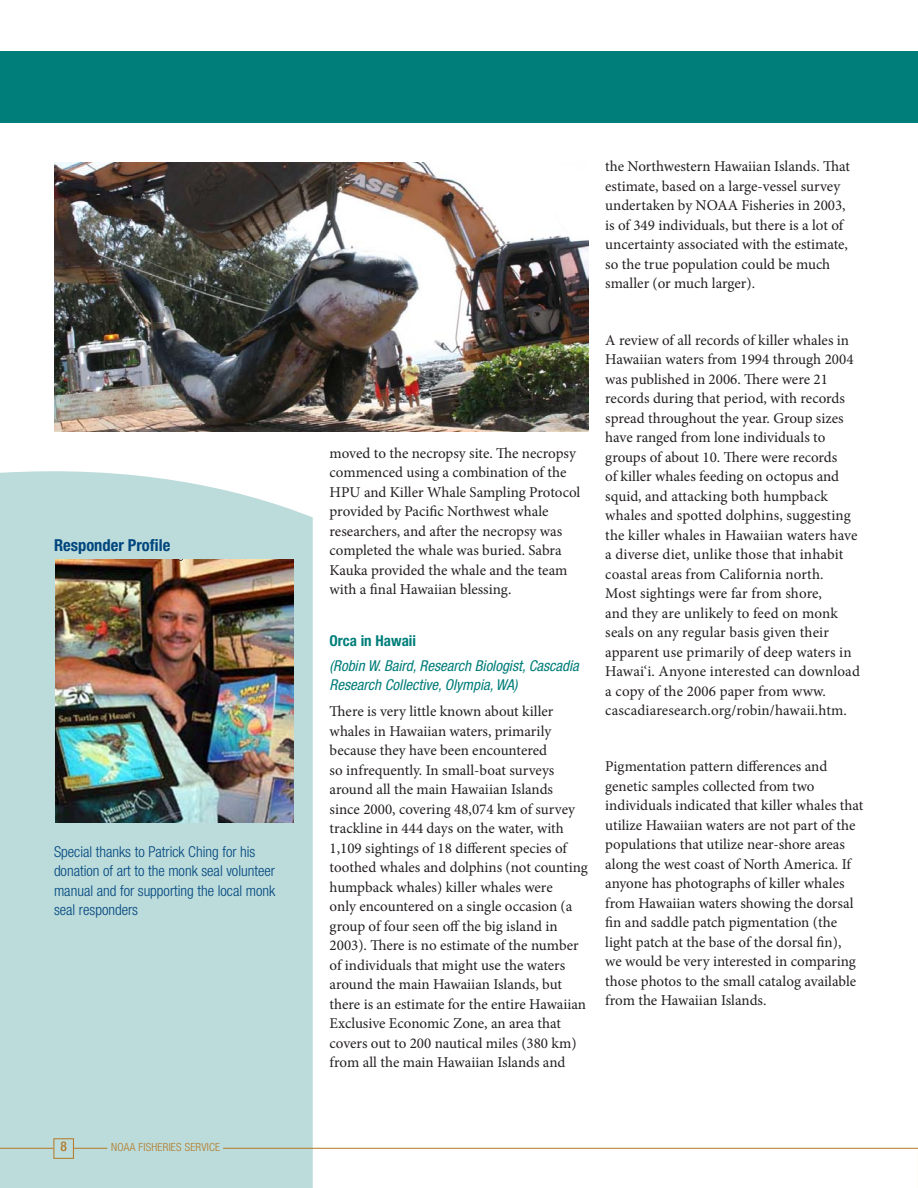
<style>
.page{position:relative;width:918px;height:1188px;background:#fff}
.page>*{position:absolute;margin:0;border:0;box-sizing:border-box;transform-origin:0 0}
.t1{font:700 condensed 16.5px "Helvetica Neue LT Std";color:#00467e}
.t2{font:15px/19.5px "Minion Pro";color:#231f20}
.t3{font:300 condensed 15px/19.5px "Helvetica Neue LT Std";color:#00467e}
.t4{font:italic condensed 15px/19.5px "Helvetica Neue LT Std";color:#007e7a}
.t5{font:700 condensed 15px "Helvetica Neue LT Std";color:#007e7a}
.t6{font:300 condensed 11.25px "Helvetica Neue LT Std";letter-spacing:.02em;color:#b37924}
</style>
<div class="page">
<img style="left:54px;top:162px;width:534px;height:270px">
<div style="left:0;top:471px;width:313px;height:717px;background:#bcdbdb"></div>
<img style="left:56px;top:560px;width:238px;height:262px">
<hr style="left:0;top:1148px;width:53px;height:1px;background:#b37924">
<div style="left:54px;top:1139px;width:20px;height:20px;border:1px solid #b37924"></div>
<div style="left:0;top:51px;width:918px;height:72px;background:#007e7a"></div>
<hr style="left:223px;top:1148px;width:695px;height:1px;background:#b37924">
<hr style="left:74px;top:1148px;width:33px;height:1px;background:#b37924">
<svg style="left:902px;top:1147px;width:16px;height:2px"></svg>
<svg style="left:61px;top:1142px;width:6px;height:9px"></svg>
<p class="t1" style="left:54px;top:535px;width:118px">Responder Profile</p>
<p class="t3" style="left:54px;top:841px;width:223px">Special thanks to Patrick Ching for his donation of art to the monk seal volunteer manual and for supporting the local monk seal responders</p>
<p class="t6" style="left:111px;top:1141px;width:110px">noaa fisheries service</p>
<p class="t2" style="left:330px;top:443px;width:252px">moved to the necropsy site. The necropsy commenced using a combination of the HPU and Killer Whale Sampling Protocol provided by Pacific Northwest whale researchers, and after the necropsy was completed the whale was buried. Sabra Kauka provided the whale and the team with a final Hawaiian blessing.</p>
<p class="t5" style="left:330px;top:631px;width:88px">Orca in Hawaii</p>
<p class="t4" style="left:330px;top:656px;width:251px">(Robin W. Baird, Research Biologist, Cascadia<br>Research Collective, Olympia, WA)</p>
<p class="t2" style="left:330px;top:702px;width:260px">There is very little known about killer whales in Hawaiian waters, primarily because they have been encountered<br>so infrequently. In small-boat surveys around all the main Hawaiian Islands<br>since 2000, covering 48,074 km of survey trackline in 444 days on the water, with 1,109 sightings of 18 different species of toothed whales and dolphins (not counting humpback whales) killer whales were<br>only encountered on a single occasion (a group of four seen off the big island in 2003). There is no estimate of the number of individuals that might use the waters around the main Hawaiian Islands, but there is an estimate for the entire Hawaiian Exclusive Economic Zone, an area that covers out to 200 nautical miles (380 km) from all the main Hawaiian Islands and</p>
<p class="t2" style="left:605px;top:157px;width:246px">the Northwestern Hawaiian Islands. That estimate, based on a large-vessel survey undertaken by NOAA Fisheries in 2003, is of 349 individuals, but there is a lot of uncertainty associated with the estimate, so the true population could be much smaller (or much larger).</p>
<p class="t2" style="left:605px;top:330px;width:256px">A review of all records of killer whales in Hawaiian waters from 1994 through 2004 was published in 2006. There were 21 records during that period, with records spread throughout the year. Group sizes have ranged from lone individuals to groups of about 10. There were records<br>of killer whales feeding on octopus and squid, and attacking both humpback whales and spotted dolphins, suggesting the killer whales in Hawaiian waters have a diverse diet, unlike those that inhabit coastal areas from California north.<br>Most sightings were far from shore,<br>and they are unlikely to feed on monk seals on any regular basis given their apparent use primarily of deep waters in Hawai‘i. Anyone interested can download a copy of the 2006 paper from www. cascadiaresearch.org/robin/hawaii.htm.</p>
<p class="t2" style="left:605px;top:757px;width:260px">Pigmentation pattern differences and genetic samples collected from two individuals indicated that killer whales that utilize Hawaiian waters are not part of the populations that utilize near-shore areas along the west coast of North America. If anyone has photographs of killer whales from Hawaiian waters showing the dorsal fin and saddle patch pigmentation (the light patch at the base of the dorsal fin),<br>we would be very interested in comparing those photos to the small catalog available from the Hawaiian Islands.</p>
</div>
